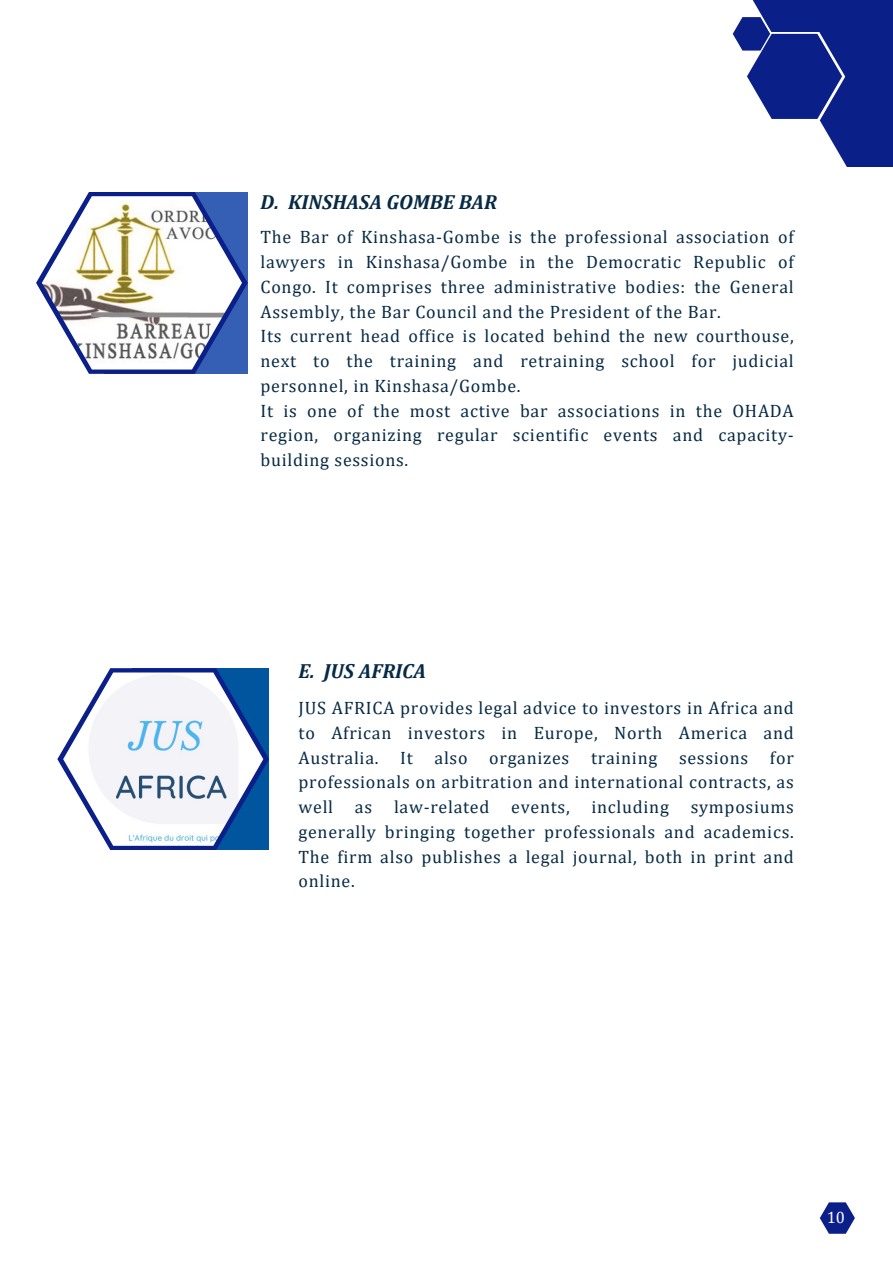
<style>
.page{position:relative;width:893px;height:1264px;background:#fff}
.page>*{position:absolute;margin:0;border:0;box-sizing:border-box;transform-origin:0 0}
.t1{font:italic 700 20.55px "Cambria";color:#072a44}
.t2{font:18px/24.8px "Cambria";letter-spacing:.04em;color:#072a44;text-align:justify}
.t3{font:16.5px "Cambria";color:#fff}
</style>
<div class="page">
<svg style="left:36px;top:192px;width:212px;height:182px"></svg>
<svg style="left:57px;top:668px;width:212px;height:182px"></svg>
<img style="left:42px;top:196px;width:200px;height:173px">
<img style="left:63px;top:672px;width:200px;height:173px">
<div style="left:800px;top:0;width:92px;height:113px;background:#0b1f89"></div>
<svg style="left:732px;top:17px;width:160px;height:150px"></svg>
<div style="left:744px;top:0;width:113px;height:32px;background:#0b1f89"></div>
<svg style="left:820px;top:1202px;width:34px;height:31px"></svg>
<p class="t1" style="left:260px;top:190px;width:238px">D. KINSHASA GOMBE BAR</p>
<p class="t2" style="left:260px;top:224px;width:534px">The Bar of Kinshasa-Gombe is the professional association of lawyers in Kinshasa/Gombe in the Democratic Republic of Congo. It comprises three administrative bodies: the General Assembly, the Bar Council and the President of the Bar.</p>
<p class="t2" style="left:260px;top:323px;width:534px">Its current head office is located behind the new courthouse, next to the training and retraining school for judicial personnel, in Kinshasa/Gombe.</p>
<p class="t2" style="left:260px;top:397px;width:534px">It is one of the most active bar associations in the OHADA region, organizing regular scientific events and capacity&shy;building sessions.</p>
<p class="t1" style="left:298px;top:659px;width:129px">E. JUS AFRICA</p>
<p class="t2" style="left:298px;top:695px;width:496px">JUS AFRICA provides legal advice to investors in Africa and to African investors in Europe, North America and Australia. It also organizes training sessions for professionals on arbitration and international contracts, as well as law-related events, including symposiums generally bringing together professionals and academics.<br>The firm also publishes a legal journal, both in print and online.</p>
<p class="t3" style="left:826px;top:1206px;width:20px">10</p>
</div>
